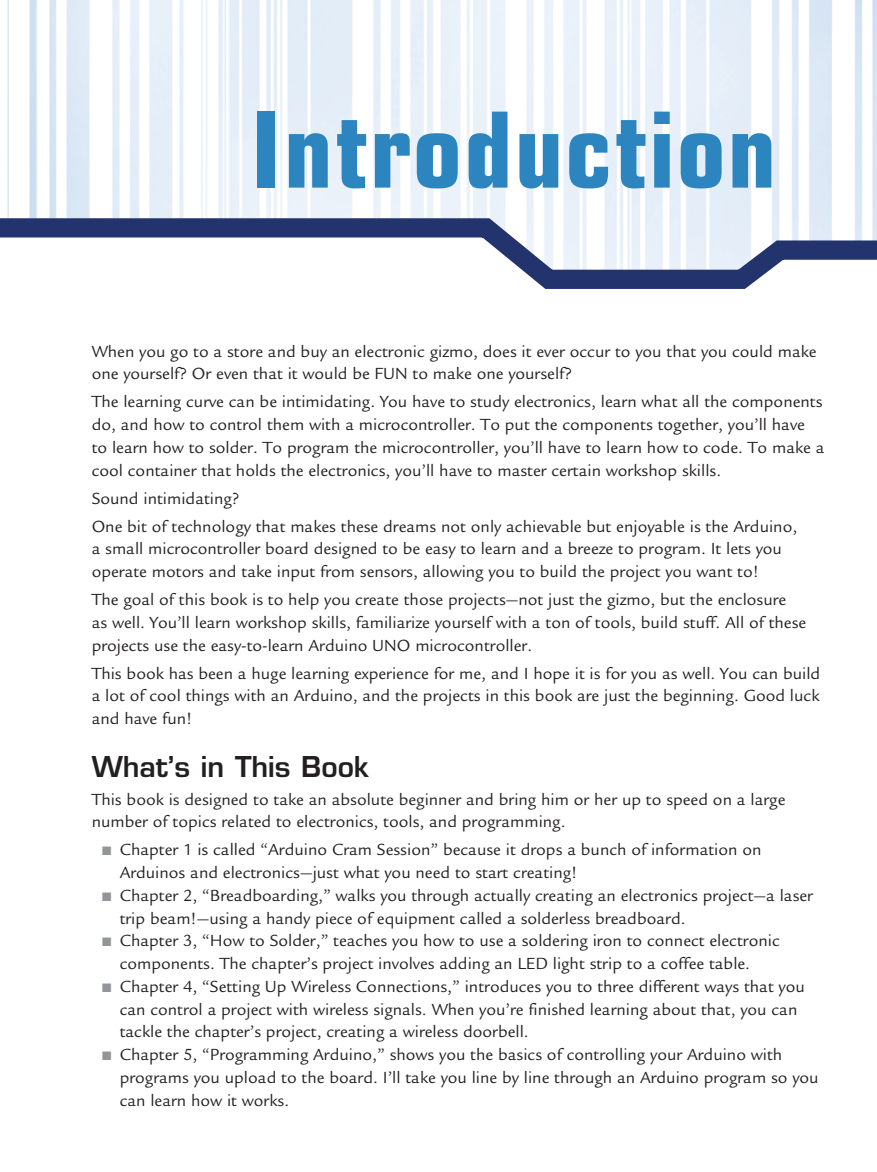
<style>
.page{position:relative;width:877px;height:1172px;background:#fff}
.page>*{position:absolute;margin:0;border:0;box-sizing:border-box;transform-origin:0 0}
.t1{font:700 condensed 105px "Eurostile LT Std";letter-spacing:.02em;color:#2c85bf}
.t2{font:600 28px "Eurostile LT Std";color:#231f20}
.t3{font:17.5px/22.8px "Legacy Sans Std";color:#231f20}
.s1{color:#939598}
</style>
<div class="page">
<img style="left:8px;top:0;width:869px;height:209px">
<svg style="left:0;top:209px;width:877px;height:80px"></svg>
<h1 class="t1" style="left:251px;top:109px;width:527px">Introduction</h1>
<p class="t3" style="left:92px;top:341px;width:727px">When you go to a store and buy an electronic gizmo, does it ever occur to you that you could make one yourself? Or even that it would be FUN to make one yourself?</p>
<p class="t3" style="left:92px;top:392px;width:734px">The learning curve can be intimidating. You have to study electronics, learn what all the components do, and how to control them with a microcontroller. To put the components together, you’ll have to learn how to solder. To program the microcontroller, you’ll have to learn how to code. To make a cool container that holds the electronics, you’ll have to master certain workshop skills.</p>
<p class="t3" style="left:92px;top:486px;width:707px;line-height:28px">Sound intimidating?<br>One bit of technology that makes these dreams not only achievable but enjoyable is the Arduino,</p>
<p class="t3" style="left:92px;top:539px;width:692px">a small microcontroller board designed to be easy to learn and a breeze to program. It lets you operate motors and take input from sensors, allowing you to build the project you want to!</p>
<p class="t3" style="left:92px;top:590px;width:716px">The goal of this book is to help you create those projects—not just the gizmo, but the enclosure as well. You’ll learn workshop skills, familiarize yourself with a ton of tools, build stuff. All of these projects use the easy-to-learn Arduino UNO microcontroller.</p>
<p class="t3" style="left:92px;top:663px;width:730px;text-align:justify">This book has been a huge learning experience for me, and I hope it is for you as well. You can build a lot of cool things with an Arduino, and the projects in this book are just the beginning. Good luck and have fun!</p>
<h2 class="t2" style="left:92px;top:756px;width:279px">What’s in This Book</h2>
<p class="t3" style="left:92px;top:789px;width:695px">This book is designed to take an absolute beginner and bring him or her up to speed on a large number of topics related to electronics, tools, and programming.</p>
<p class="t3" style="left:120px;top:840px;width:643px;text-indent:-17px"><span class="s1">■</span> Chapter 1 is called “Arduino Cram Session” because it drops a bunch of information on<br>Arduinos and electronics—just what you need to start creating!</p>
<p class="t3" style="left:120px;top:886px;width:695px;text-indent:-17px"><span class="s1">■</span> Chapter 2, “Breadboarding,” walks you through actually creating an electronics project—a laser trip beam!—using a handy piece of equipment called a solderless breadboard.</p>
<p class="t3" style="left:120px;top:931px;width:662px;text-indent:-17px"><span class="s1">■</span> Chapter 3, “How to Solder,” teaches you how to use a soldering iron to connect electronic components. The chapter’s project involves adding an LED light strip to a coffee table.</p>
<p class="t3" style="left:120px;top:977px;width:687px;text-indent:-17px"><span class="s1">■</span> Chapter 4, “Setting Up Wireless Connections,” introduces you to three different ways that you can control a project with wireless signals. When you’re finished learning about that, you can tackle the chapter’s project, creating a wireless doorbell.</p>
<p class="t3" style="left:120px;top:1045px;width:701px;text-indent:-17px"><span class="s1">■</span> Chapter 5, “Programming Arduino,” shows you the basics of controlling your Arduino with programs you upload to the board. I’ll take you line by line through an Arduino program so you can learn how it works.</p>
</div>
